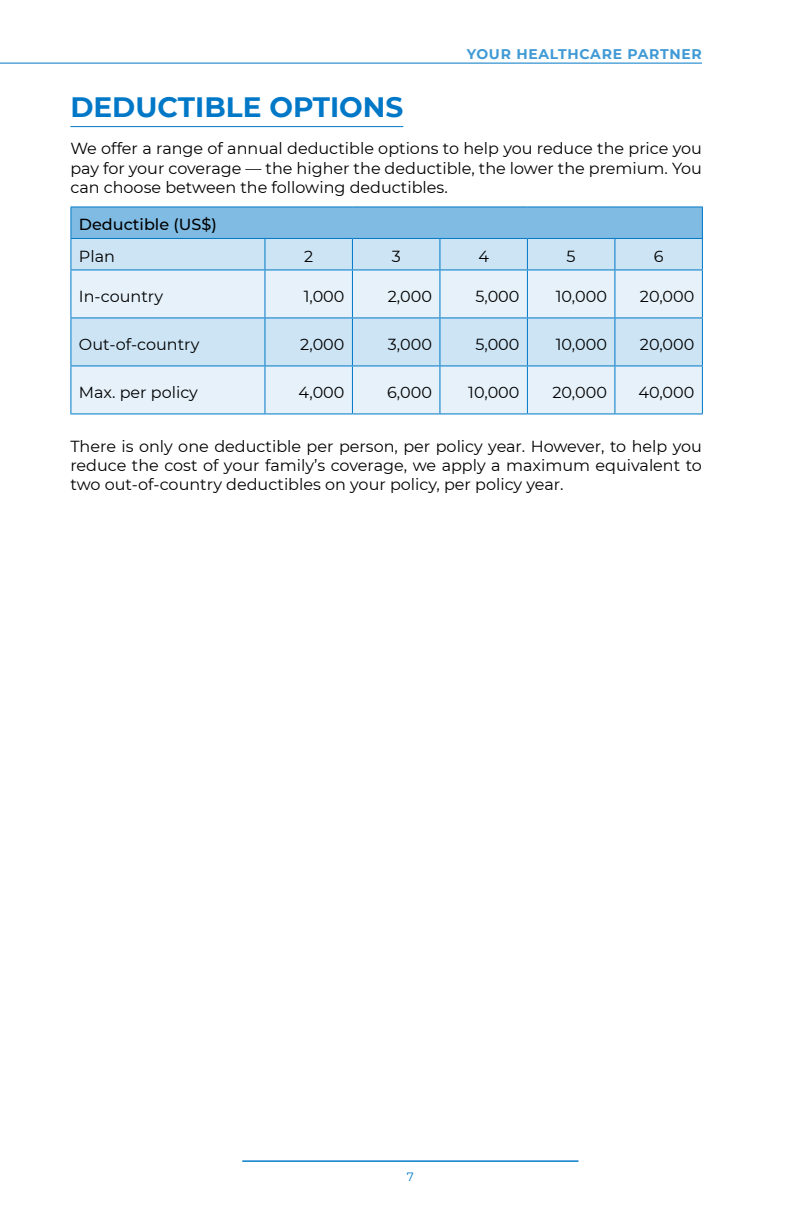
<style>
.page{position:relative;width:792px;height:1224px;background:#fff}
.page>*{position:absolute;margin:0;border:0;box-sizing:border-box;transform-origin:0 0}
.t1{font:700 28px "Montserrat";color:#0078c7}
.t2{font:16px/19.2px "Montserrat";color:#000;text-align:justify}
.t3{font:500 16px "Montserrat";color:#000}
.t4{font:700 14px "Montserrat";letter-spacing:.05em;color:#409ad5}
.t5{font:12px "Montserrat";color:#0078c7}
</style>
<div class="page">
<hr style="left:0;top:63px;width:702px;height:1px;background:#0078c7">
<hr style="left:242px;top:1161px;width:336px;height:1px;background:#0078c7">
<hr style="left:70px;top:126px;width:333px;height:1px;background:#0078c7">
<div style="left:71px;top:207px;width:631px;height:31px;background:#80bbe3"></div>
<div style="left:71px;top:239px;width:631px;height:30px;background:#cce4f4"></div>
<svg style="left:71px;top:270px;width:631px;height:143px;background:#daebf6"></svg>
<hr style="left:70px;top:207px;width:1px;height:31px;background:#0078c7">
<hr style="left:70px;top:206px;width:195px;height:1px;background:#0078c7">
<hr style="left:265px;top:206px;width:87px;height:1px;background:#0078c7">
<hr style="left:352px;top:206px;width:88px;height:1px;background:#0078c7">
<hr style="left:440px;top:206px;width:87px;height:1px;background:#0078c7">
<hr style="left:527px;top:206px;width:88px;height:1px;background:#0078c7">
<hr style="left:615px;top:206px;width:88px;height:1px;background:#0078c7">
<hr style="left:702px;top:207px;width:1px;height:31px;background:#0078c7">
<hr style="left:70px;top:239px;width:1px;height:30px;background:#0078c7">
<hr style="left:70px;top:238px;width:195px;height:1px;background:#0078c7">
<hr style="left:264px;top:239px;width:1px;height:30px;background:#0078c7">
<hr style="left:265px;top:238px;width:87px;height:1px;background:#0078c7">
<hr style="left:352px;top:238px;width:88px;height:1px;background:#0078c7">
<hr style="left:440px;top:238px;width:87px;height:1px;background:#0078c7">
<hr style="left:527px;top:238px;width:88px;height:1px;background:#0078c7">
<hr style="left:615px;top:238px;width:88px;height:1px;background:#0078c7">
<hr style="left:352px;top:239px;width:1px;height:30px;background:#0078c7">
<hr style="left:439px;top:239px;width:1px;height:30px;background:#0078c7">
<hr style="left:527px;top:239px;width:1px;height:30px;background:#0078c7">
<hr style="left:614px;top:239px;width:1px;height:30px;background:#0078c7">
<hr style="left:702px;top:239px;width:1px;height:30px;background:#0078c7">
<hr style="left:70px;top:270px;width:1px;height:47px;background:#0078c7">
<hr style="left:70px;top:269px;width:195px;height:1px;background:#0078c7">
<hr style="left:264px;top:270px;width:1px;height:47px;background:#0078c7">
<hr style="left:265px;top:269px;width:87px;height:1px;background:#0078c7">
<hr style="left:352px;top:269px;width:88px;height:1px;background:#0078c7">
<hr style="left:440px;top:269px;width:87px;height:1px;background:#0078c7">
<hr style="left:527px;top:269px;width:88px;height:1px;background:#0078c7">
<hr style="left:615px;top:269px;width:88px;height:1px;background:#0078c7">
<hr style="left:352px;top:270px;width:1px;height:47px;background:#0078c7">
<hr style="left:439px;top:270px;width:1px;height:47px;background:#0078c7">
<hr style="left:527px;top:270px;width:1px;height:47px;background:#0078c7">
<hr style="left:614px;top:270px;width:1px;height:47px;background:#0078c7">
<hr style="left:702px;top:270px;width:1px;height:47px;background:#0078c7">
<hr style="left:70px;top:318px;width:1px;height:47px;background:#0078c7">
<hr style="left:70px;top:317px;width:195px;height:1px;background:#0078c7">
<hr style="left:264px;top:318px;width:1px;height:47px;background:#0078c7">
<hr style="left:265px;top:317px;width:87px;height:1px;background:#0078c7">
<hr style="left:352px;top:318px;width:1px;height:47px;background:#0078c7">
<hr style="left:352px;top:317px;width:88px;height:1px;background:#0078c7">
<hr style="left:439px;top:318px;width:1px;height:47px;background:#0078c7">
<hr style="left:440px;top:317px;width:87px;height:1px;background:#0078c7">
<hr style="left:527px;top:318px;width:1px;height:47px;background:#0078c7">
<hr style="left:527px;top:317px;width:88px;height:1px;background:#0078c7">
<hr style="left:614px;top:318px;width:1px;height:47px;background:#0078c7">
<hr style="left:615px;top:317px;width:88px;height:1px;background:#0078c7">
<hr style="left:702px;top:318px;width:1px;height:47px;background:#0078c7">
<hr style="left:70px;top:366px;width:1px;height:47px;background:#0078c7">
<hr style="left:70px;top:365px;width:195px;height:1px;background:#0078c7">
<hr style="left:70px;top:413px;width:195px;height:1px;background:#0078c7">
<hr style="left:264px;top:366px;width:1px;height:47px;background:#0078c7">
<hr style="left:265px;top:365px;width:87px;height:1px;background:#0078c7">
<hr style="left:265px;top:413px;width:87px;height:1px;background:#0078c7">
<hr style="left:352px;top:366px;width:1px;height:47px;background:#0078c7">
<hr style="left:352px;top:365px;width:88px;height:1px;background:#0078c7">
<hr style="left:352px;top:413px;width:88px;height:1px;background:#0078c7">
<hr style="left:439px;top:366px;width:1px;height:47px;background:#0078c7">
<hr style="left:440px;top:365px;width:87px;height:1px;background:#0078c7">
<hr style="left:440px;top:413px;width:87px;height:1px;background:#0078c7">
<hr style="left:527px;top:366px;width:1px;height:47px;background:#0078c7">
<hr style="left:527px;top:365px;width:88px;height:1px;background:#0078c7">
<hr style="left:527px;top:413px;width:88px;height:1px;background:#0078c7">
<hr style="left:614px;top:366px;width:1px;height:47px;background:#0078c7">
<hr style="left:615px;top:365px;width:88px;height:1px;background:#0078c7">
<hr style="left:702px;top:366px;width:1px;height:47px;background:#0078c7">
<hr style="left:615px;top:413px;width:88px;height:1px;background:#0078c7">
<p class="t4" style="left:467px;top:43px;width:237px">YOUR HEALTHCARE PARTNER</p>
<h1 class="t1" style="left:70px;top:87px;width:334px">DEDUCTIBLE OPTIONS</h1>
<p class="t2" style="left:70px;top:138px;width:633px">We offer a range of annual deductible options to help you reduce the price you pay for your coverage — the higher the deductible, the lower the premium. You can choose between the following deductibles.</p>
<p class="t3" style="left:79px;top:214px;width:139px">Deductible (US$)</p>
<p class="t2" style="left:79px;top:246px;width:38px">Plan</p>
<p class="t2" style="left:304px;top:246px;width:11px">2</p>
<p class="t2" style="left:392px;top:246px;width:11px">3</p>
<p class="t2" style="left:478px;top:246px;width:12px">4</p>
<p class="t2" style="left:567px;top:246px;width:11px">5</p>
<p class="t2" style="left:654px;top:246px;width:11px">6</p>
<p class="t2" style="left:79px;top:286px;width:86px">In-country</p>
<p class="t2" style="left:304px;top:286px;width:42px">1,000</p>
<p class="t2" style="left:388px;top:286px;width:46px">2,000</p>
<p class="t2" style="left:475px;top:286px;width:46px">5,000</p>
<p class="t2" style="left:556px;top:286px;width:53px">10,000</p>
<p class="t2" style="left:640px;top:286px;width:56px">20,000</p>
<p class="t2" style="left:79px;top:334px;width:122px">Out-of-country</p>
<p class="t2" style="left:300px;top:334px;width:46px">2,000</p>
<p class="t2" style="left:388px;top:334px;width:46px">3,000</p>
<p class="t2" style="left:475px;top:334px;width:46px">5,000</p>
<p class="t2" style="left:556px;top:334px;width:53px">10,000</p>
<p class="t2" style="left:640px;top:334px;width:56px">20,000</p>
<p class="t2" style="left:79px;top:382px;width:121px">Max. per policy</p>
<p class="t2" style="left:299px;top:382px;width:47px">4,000</p>
<p class="t2" style="left:387px;top:382px;width:46px">6,000</p>
<p class="t2" style="left:468px;top:382px;width:53px">10,000</p>
<p class="t2" style="left:552px;top:382px;width:56px">20,000</p>
<p class="t2" style="left:638px;top:382px;width:57px">40,000</p>
<p class="t2" style="left:70px;top:436px;width:633px">There is only one deductible per person, per policy year. However, to help you reduce the cost of your family’s coverage, we apply a maximum equivalent to two out-of-country deductibles on your policy, per policy year.</p>
<p class="t5" style="left:407px;top:1169px;width:9px">7</p>
</div>
